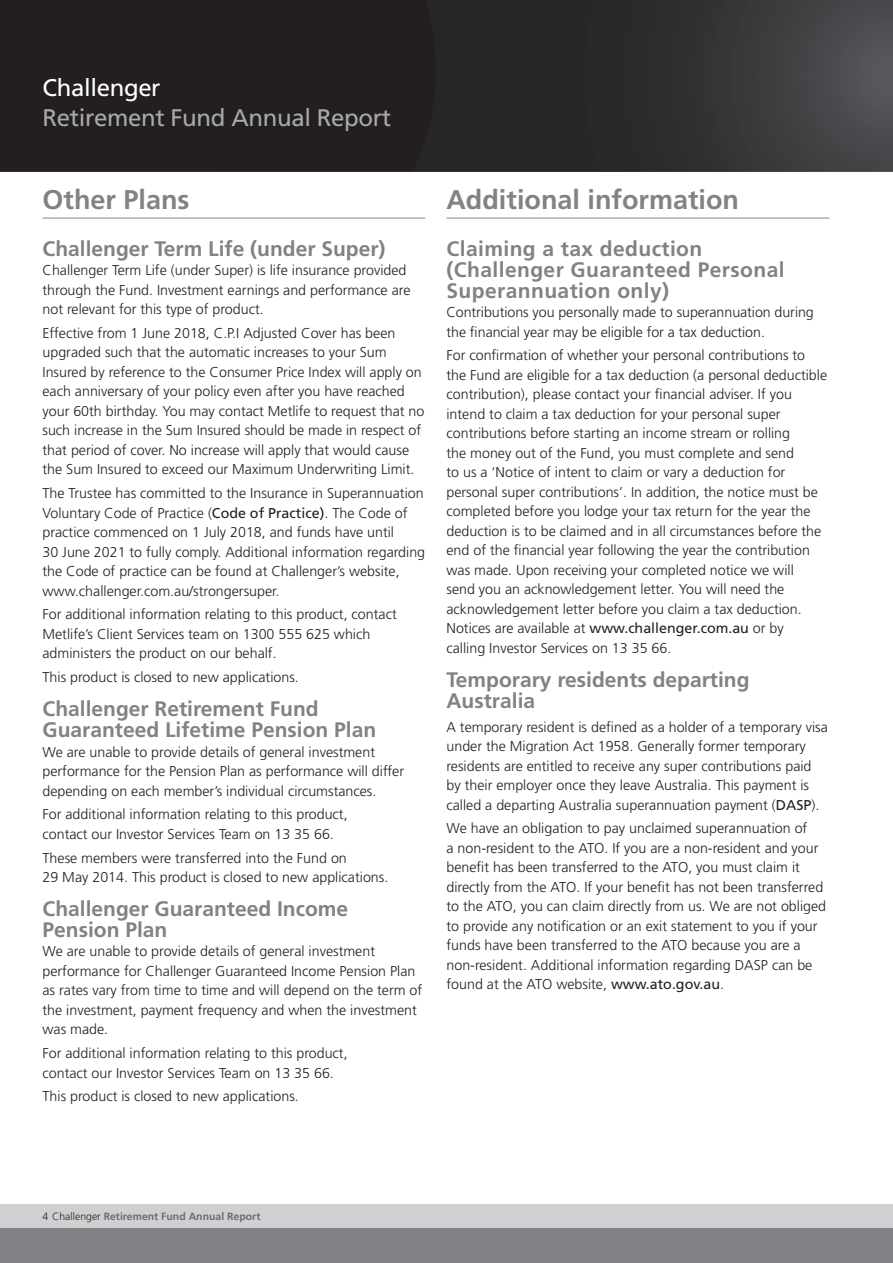
<style>
.page{position:relative;width:893px;height:1263px;background:#fff}
.page>*{position:absolute;margin:0;border:0;box-sizing:border-box;transform-origin:0 0}
.t1{font:700 27px "Frutiger";color:#808285}
.t2{font:24px "Frutiger";letter-spacing:-.015em;color:#a8a9ad}
.t3{font:24px "Frutiger";letter-spacing:-.015em;color:#fff}
.t4{font:700 21px/21px "Frutiger";color:#808285}
.t5{font:700 21px/21px "Frutiger";letter-spacing:.02em;color:#808285}
.t6{font:300 14.25px/19.5px "Frutiger";color:#231f20}
.t7{font:700 10.5px "Frutiger";color:#6c6d70}
.s1{font-weight:400}
.s2{font-weight:300;color:#231f20}
</style>
<div class="page">
<svg style="left:436px;top:0;width:457px;height:171px;background:#323234"></svg>
<div style="left:0;top:1204px;width:893px;height:59px;background:#cfd0d2"></div>
<div style="left:0;top:1228px;width:893px;height:35px;background:#808285"></div>
<div style="left:0;top:0;width:436px;height:171px;background:#231f20"></div>
<hr style="left:43px;top:218px;width:382px;height:1px;background:#808285">
<hr style="left:446px;top:218px;width:383px;height:1px;background:#808285">
<h2 class="t3" style="left:43px;top:74px;width:120px">Challenger</h2>
<h2 class="t2" style="left:43px;top:104px;width:350px">Retirement Fund Annual Report</h2>
<h1 class="t1" style="left:43px;top:184px;width:149px">Other Plans</h1>
<h3 class="t4" style="left:43px;top:238px;width:345px">Challenger Term Life (under Super)</h3>
<p class="t6" style="left:43px;top:260px;width:369px">Challenger Term Life (under Super) is life insurance provided through the Fund. Investment earnings and performance are not relevant for this type of product.</p>
<p class="t6" style="left:43px;top:323px;width:383px">Effective from 1 June 2018, C.P.I Adjusted Cover has been upgraded such that the automatic increases to your Sum Insured by reference to the Consumer Price Index will apply on each anniversary of your policy even after you have reached your 60th birthday. You may contact Metlife to request that no such increase in the Sum Insured should be made in respect of that period of cover. No increase will apply that would cause the Sum Insured to exceed our Maximum Underwriting Limit.</p>
<p class="t6" style="left:43px;top:483px;width:384px">The Trustee has committed to the Insurance in Superannuation Voluntary Code of Practice (<span class="s1">Code of Practice)</span>. The Code of practice commenced on 1 July 2018, and funds have until<br>30 June 2021 to fully comply. Additional information regarding the Code of practice can be found at Challenger’s website, www.challenger.com.au/strongersuper.</p>
<p class="t6" style="left:43px;top:605px;width:356px">For additional information relating to this product, contact<br>Metlife’s Client Services team on 1300 555 625 which administers the product on our behalf.</p>
<p class="t6" style="left:43px;top:667px;width:258px">This product is closed to new applications.</p>
<h3 class="t4" style="left:43px;top:698px;width:335px">Challenger Retirement Fund<br>Guaranteed Lifetime Pension Plan</h3>
<p class="t6" style="left:43px;top:742px;width:363px">We are unable to provide details of general investment performance for the Pension Plan as performance will differ depending on each member’s individual circumstances.</p>
<p class="t6" style="left:43px;top:804px;width:307px">For additional information relating to this product, contact our Investor Services Team on 13 35 66.</p>
<p class="t6" style="left:43px;top:848px;width:347px">These members were transferred into the Fund on<br>29 May 2014. This product is closed to new applications.</p>
<h3 class="t4" style="left:43px;top:898px;width:307px">Challenger Guaranteed Income<br>Pension Plan</h3>
<p class="t6" style="left:43px;top:941px;width:381px">We are unable to provide details of general investment performance for Challenger Guaranteed Income Pension Plan as rates vary from time to time and will depend on the term of the investment, payment frequency and when the investment was made.</p>
<p class="t6" style="left:43px;top:1043px;width:307px">For additional information relating to this product, contact our Investor Services Team on 13 35 66.</p>
<p class="t6" style="left:43px;top:1086px;width:258px">This product is closed to new applications.</p>
<h1 class="t1" style="left:446px;top:184px;width:294px">Additional information</h1>
<h3 class="t5" style="left:446px;top:238px;width:340px">Claiming a tax deduction (Challenger Guaranteed Personal<br>Superannuation only)</h3>
<p class="t6" style="left:446px;top:302px;width:369px">Contributions you personally made to superannuation during the financial year may be eligible for a tax deduction.</p>
<p class="t6" style="left:446px;top:346px;width:382px">For confirmation of whether your personal contributions to the Fund are eligible for a tax deduction (a personal deductible contribution), please contact your financial adviser. If you intend to claim a tax deduction for your personal super contributions before starting an income stream or rolling<br>the money out of the Fund, you must complete and send<br>to us a ‘Notice of intent to claim or vary a deduction for personal super contributions’. In addition, the notice must be completed before you lodge your tax return for the year the deduction is to be claimed and in all circumstances before the end of the financial year following the year the contribution was made. Upon receiving your completed notice we will<br>send you an acknowledgement letter. You will need the acknowledgement letter before you claim a tax deduction.<br>Notices are available at <span class="s1">www.challenger.com.au</span> or by<br>calling Investor Services on 13 35 66.</p>
<h3 class="t4" style="left:446px;top:669px;width:305px">Temporary residents departing<br>Australia</h3>
<p class="t6" style="left:446px;top:717px;width:383px">A temporary resident is defined as a holder of a temporary visa under the Migration Act 1958. Generally former temporary residents are entitled to receive any super contributions paid by their employer once they leave Australia. This payment is called a departing Australia superannuation payment (<span class="s1">DASP</span>).</p>
<p class="t6" style="left:446px;top:818px;width:381px">We have an obligation to pay unclaimed superannuation of<br>a non-resident to the ATO. If you are a non-resident and your benefit has been transferred to the ATO, you must claim it directly from the ATO. If your benefit has not been transferred to the ATO, you can claim directly from us. We are not obliged to provide any notification or an exit statement to you if your funds have been transferred to the ATO because you are a non-resident. Additional information regarding DASP can be found at the ATO website, <span class="s1">www.ato.gov.au</span>.</p>
<p class="t7" style="left:43px;top:1210px;width:219px"><span class="s2">4 Challenger</span> Retirement Fund Annual Report</p>
</div>
